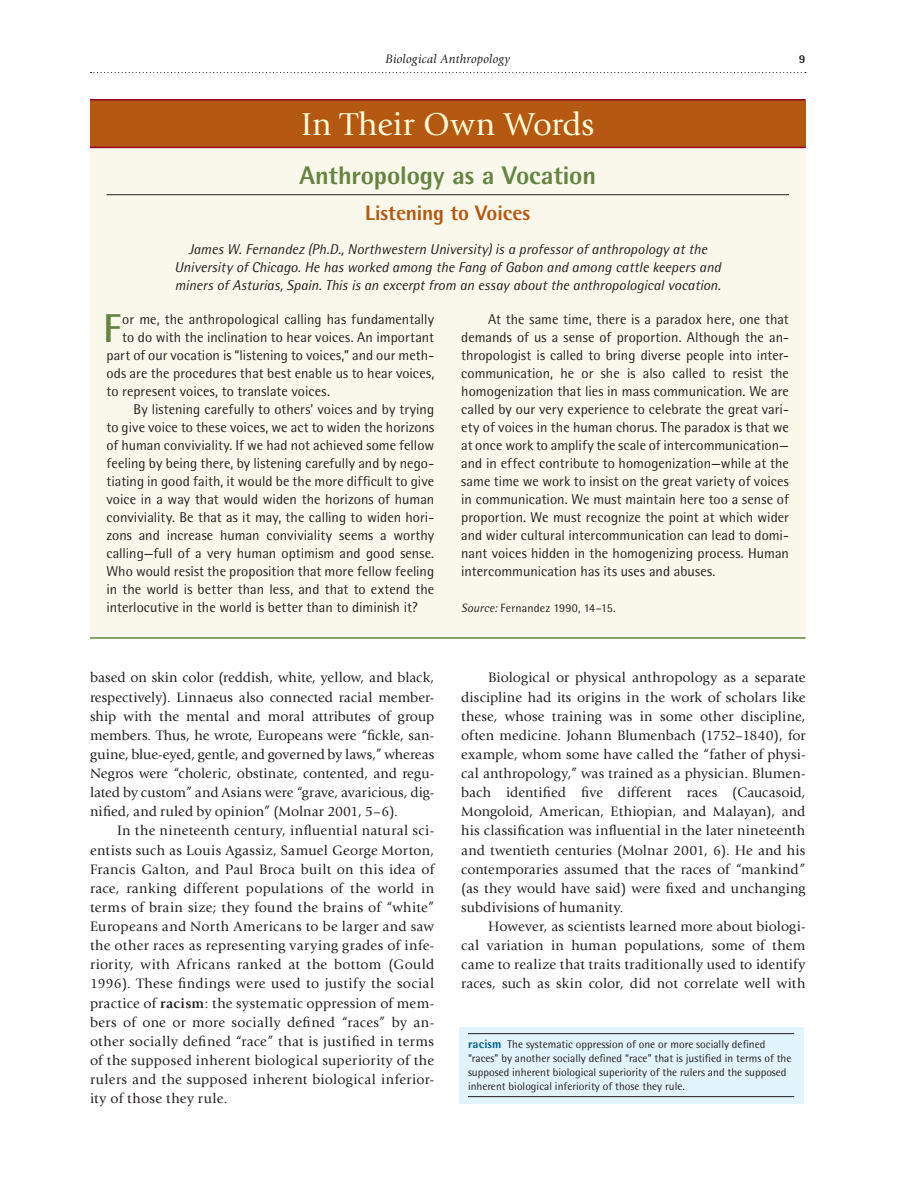
<style>
.page{position:relative;width:918px;height:1188px;background:#fff}
.page>*{position:absolute;margin:0;border:0;box-sizing:border-box;transform-origin:0 0}
.t1{font:700 40.35px "Rotis Semi Sans Std";color:#658441}
.t2{font:33px "Giovanni Std";letter-spacing:.005em;color:#fffbd6}
.t3{font:800 25.5px "Rotis Semi Sans Std";letter-spacing:-.005em;color:#658441}
.t4{font:800 21px "Rotis Semi Sans Std";letter-spacing:-.005em;color:#b55812}
.t5{font:14.25px "Giovanni Std";letter-spacing:.01em;color:#231f20}
.t6{font:14.25px/18px "Rotis Semi Sans Std";letter-spacing:.005em;color:#231f20;text-align:justify}
.t7{font:italic 14.25px/18px "Rotis Semi Sans Std";color:#231f20;text-align:center}
.t8{font:14.25px "Giovanni Std";letter-spacing:.03em;color:#231f20}
.t9{font:italic 12.75px "Giovanni Std";letter-spacing:.02em;color:#231f20}
.t10{font:12px "Rotis Semi Sans Std";letter-spacing:.01em;color:#231f20}
.t11{font:800 12px "Rotis Semi Sans Std";color:#231f20}
.t12{font:11.25px/14.2px "Rotis Semi Sans Std";color:#231f20}
.s1{font-weight:700}
.s2{font-style:italic}
.s3{font-weight:800;font-size:12px;color:#005e8d}
</style>
<div class="page">
<svg style="left:91px;top:72px;width:715px;height:1px"></svg>
<div style="left:459px;top:1027px;width:344px;height:77px;background:#e1f4fc"></div>
<hr style="left:468px;top:1033px;width:326px;height:1px;background:#231f20">
<hr style="left:468px;top:1096px;width:326px;height:1px;background:#231f20">
<div style="left:90px;top:100px;width:716px;height:538px;background:#f9f8ea"></div>
<div style="left:90px;top:100px;width:716px;height:47px;background:#b55812"></div>
<hr style="left:106px;top:194px;width:683px;height:1px;background:#231f20">
<hr style="left:90px;top:637px;width:716px;height:2px;background:#658441">
<hr style="left:90px;top:99px;width:715px;height:1px;background:#940128">
<hr style="left:90px;top:147px;width:715px;height:1px;background:#940128">
<p class="t9" style="left:385px;top:52px;width:126px">Biological Anthropology</p>
<p class="t11" style="left:799px;top:51px;width:8px">9</p>
<p class="t2" style="left:301px;top:106px;width:295px">In Their Own Words</p>
<p class="t3" style="left:299px;top:159px;width:298px">Anthropology as a Vocation</p>
<p class="t4" style="left:365px;top:199px;width:167px">Listening to Voices</p>
<p class="t7" style="left:174px;top:240px;width:548px">James W. Fernandez (Ph.D., Northwestern University) is a professor of anthropology at the<br>University of Chicago. He has worked among the Fang of Gabon and among cattle keepers and miners of Asturias, Spain. This is an excerpt from an essay about the anthropological vocation.</p>
<p class="t1" style="left:103px;top:303px;width:19px">F</p>
<p class="t6" style="left:122px;top:310px;width:313px">or me, the anthropological calling has fundamentally</p>
<p class="t6" style="left:122px;top:328px;width:313px">to do with the inclination to hear voices. An important</p>
<p class="t6" style="left:106px;top:346px;width:329px">part of our vocation is “listening to voices,” and our meth-</p>
<p class="t6" style="left:106px;top:364px;width:329px">ods are the procedures that best enable us to hear voices,</p>
<p class="t6" style="left:106px;top:382px;width:225px">to represent voices, to translate voices.</p>
<p class="t6" style="left:133px;top:400px;width:302px">By listening carefully to others’ voices and by trying</p>
<p class="t6" style="left:106px;top:418px;width:329px">to give voice to these voices, we act to widen the horizons</p>
<p class="t6" style="left:106px;top:436px;width:329px">of human conviviality. If we had not achieved some fellow</p>
<p class="t6" style="left:106px;top:454px;width:329px">feeling by being there, by listening carefully and by nego-</p>
<p class="t6" style="left:106px;top:472px;width:329px">tiating in good faith, it would be the more difficult to give</p>
<p class="t6" style="left:106px;top:490px;width:329px">voice in a way that would widen the horizons of human</p>
<p class="t6" style="left:106px;top:508px;width:329px">conviviality. Be that as it may, the calling to widen hori-</p>
<p class="t6" style="left:106px;top:526px;width:329px">zons and increase human conviviality seems a worthy</p>
<p class="t6" style="left:106px;top:544px;width:329px">calling—full of a very human optimism and good sense.</p>
<p class="t6" style="left:106px;top:562px;width:329px">Who would resist the proposition that more fellow feeling</p>
<p class="t6" style="left:106px;top:580px;width:329px">in the world is better than less, and that to extend the</p>
<p class="t6" style="left:106px;top:598px;width:313px">interlocutive in the world is better than to diminish it?</p>
<p class="t5" style="left:90px;top:670px;width:346px">based on skin color (reddish, white, yellow, and black,</p>
<p class="t5" style="left:90px;top:689px;width:346px">respectively). Linnaeus also connected racial member-</p>
<p class="t5" style="left:90px;top:708px;width:346px">ship with the mental and moral attributes of group</p>
<p class="t5" style="left:90px;top:727px;width:346px">members. Thus, he wrote, Europeans were “fickle, san-</p>
<p class="t5" style="left:90px;top:746px;width:346px">guine, blue-eyed, gentle, and governed by laws,” whereas</p>
<p class="t5" style="left:90px;top:765px;width:346px">Negros were “choleric, obstinate, contented, and regu-</p>
<p class="t5" style="left:90px;top:785px;width:346px">lated by custom” and Asians were “grave, avaricious, dig-</p>
<p class="t5" style="left:90px;top:804px;width:309px">nified, and ruled by opinion” (Molnar 2001, 5–6).</p>
<p class="t8" style="left:117px;top:823px;width:319px">In the nineteenth century, influential natural sci-</p>
<p class="t5" style="left:90px;top:842px;width:346px">entists such as Louis Agassiz, Samuel George Morton,</p>
<p class="t5" style="left:90px;top:861px;width:346px">Francis Galton, and Paul Broca built on this idea of</p>
<p class="t5" style="left:90px;top:880px;width:346px">race, ranking different populations of the world in</p>
<p class="t5" style="left:90px;top:899px;width:346px">terms of brain size; they found the brains of “white”</p>
<p class="t8" style="left:90px;top:918px;width:346px">Europeans and North Americans to be larger and saw</p>
<p class="t5" style="left:90px;top:938px;width:346px">the other races as representing varying grades of infe-</p>
<p class="t8" style="left:90px;top:957px;width:346px">riority, with Africans ranked at the bottom (Gould</p>
<p class="t5" style="left:90px;top:976px;width:346px">1996). These findings were used to justify the social</p>
<p class="t5" style="left:90px;top:995px;width:346px">practice of <span class="s1">racism</span>: the systematic oppression of mem-</p>
<p class="t5" style="left:90px;top:1014px;width:346px">bers of one or more socially defined “races” by an-</p>
<p class="t5" style="left:90px;top:1033px;width:346px">other socially defined “race” that is justified in terms</p>
<p class="t5" style="left:90px;top:1052px;width:346px">of the supposed inherent biological superiority of the</p>
<p class="t5" style="left:90px;top:1071px;width:346px">rulers and the supposed inherent biological inferior-</p>
<p class="t5" style="left:90px;top:1091px;width:139px">ity of those they rule.</p>
<p class="t6" style="left:461px;top:310px;width:329px;text-indent:27px">At the same time, there is a paradox here, one that demands of us a sense of proportion. Although the an&shy;thropologist is called to bring diverse people into inter&shy;communication, he or she is also called to resist the homogenization that lies in mass communication. We are called by our very experience to celebrate the great vari&shy;ety of voices in the human chorus. The paradox is that we at once work to amplify the scale of intercommunication— and in effect contribute to homogenization—while at the same time we work to insist on the great variety of voices in communication. We must maintain here too a sense of proportion. We must recognize the point at which wider and wider cultural intercommunication can lead to domi&shy;nant voices hidden in the homogenizing process. Human intercommunication has its uses and abuses.</p>
<p class="t10" style="left:461px;top:601px;width:156px"><span class="s2">Source:</span> Fernandez 1990, 14–15.</p>
<p class="t5" style="left:488px;top:670px;width:319px">Biological or physical anthropology as a separate</p>
<p class="t5" style="left:461px;top:689px;width:346px">discipline had its origins in the work of scholars like</p>
<p class="t5" style="left:461px;top:708px;width:346px">these, whose training was in some other discipline,</p>
<p class="t5" style="left:461px;top:727px;width:346px">often medicine. Johann Blumenbach (1752–1840), for</p>
<p class="t5" style="left:461px;top:746px;width:346px">example, whom some have called the “father of physi-</p>
<p class="t5" style="left:461px;top:765px;width:346px">cal anthropology,” was trained as a physician. Blumen-</p>
<p class="t5" style="left:461px;top:785px;width:346px">bach identified five different races (Caucasoid,</p>
<p class="t5" style="left:461px;top:804px;width:346px">Mongoloid, American, Ethiopian, and Malayan), and</p>
<p class="t5" style="left:461px;top:823px;width:346px">his classification was influential in the later nineteenth</p>
<p class="t5" style="left:461px;top:842px;width:346px">and twentieth centuries (Molnar 2001, 6). He and his</p>
<p class="t5" style="left:461px;top:861px;width:346px">contemporaries assumed that the races of “mankind”</p>
<p class="t5" style="left:461px;top:880px;width:346px">(as they would have said) were fixed and unchanging</p>
<p class="t5" style="left:461px;top:899px;width:164px">subdivisions of humanity.</p>
<p class="t5" style="left:488px;top:918px;width:319px">However, as scientists learned more about biologi-</p>
<p class="t5" style="left:461px;top:937px;width:346px">cal variation in human populations, some of them</p>
<p class="t5" style="left:461px;top:957px;width:346px">came to realize that traits traditionally used to identify</p>
<p class="t5" style="left:461px;top:976px;width:346px">races, such as skin color, did not correlate well with</p>
<p class="t12" style="left:468px;top:1036px;width:325px"><span class="s3">racism</span> The systematic oppression of one or more socially defined “races” by another socially defined “race” that is justified in terms of the supposed inherent biological superiority of the rulers and the supposed inherent biological inferiority of those they rule.</p>
</div>
